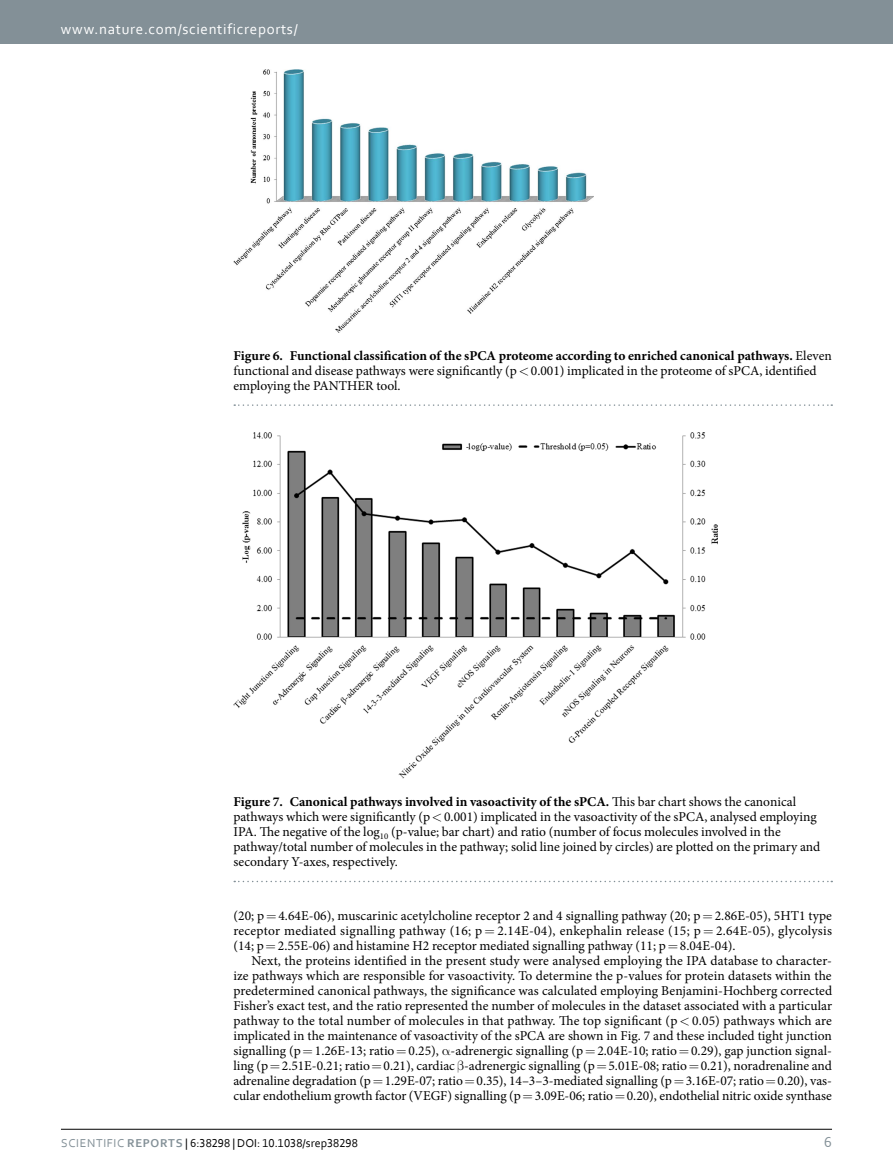
<style>
.page{position:relative;width:893px;height:1174px;background:#fff}
.page>*{position:absolute;margin:0;border:0;box-sizing:border-box;transform-origin:0 0}
.t1{font:15px "Corbel";letter-spacing:.045em;color:#fff}
.t2{font:15px "Corbel";color:#839097}
.t3{font:13.5px/15px "Minion Pro";color:#000;text-align:justify}
.t4{font:12px "Corbel";color:#000}
.s1{font-weight:700}
.s2{color:#839097}
.s3{font-weight:700;color:#839097}
</style>
<div class="page">
<div style="left:0;top:0;width:893px;height:43px;background:#839097"></div>
<hr style="left:61px;top:1129px;width:771px;height:1px;background:#000">
<img style="left:233px;top:70px;width:360px;height:262px">
<svg style="left:234px;top:404px;width:598px;height:2px"></svg>
<img style="left:233px;top:432px;width:484px;height:346px">
<svg style="left:234px;top:880px;width:598px;height:2px"></svg>
<p class="t1" style="left:61px;top:19px;width:238px">www.nature.com/scientificreports/</p>
<p class="t3" style="left:233px;top:348px;width:600px;text-align:left"><span class="s1">Figure 6. Functional classification of the sPCA proteome according to enriched canonical pathways.</span> Eleven functional and disease pathways were significantly (p 0.001) implicated in the proteome of sPCA, identified employing the PANTHER tool.</p>
<p class="t3" style="left:233px;top:794px;width:588px;text-align:left"><span class="s1">Figure 7. Canonical pathways involved in vasoactivity of the sPCA.</span> This bar chart shows the canonical pathways which were significantly (p 0.001) implicated in the vasoactivity of the sPCA, analysed employing IPA. The negative of the log<sub>10</sub> (p-value; bar chart) and ratio (number of focus molecules involved in the pathway/total number of molecules in the pathway; solid line joined by circles) are plotted on the primary and secondary Y-axes, respectively.</p>
<p class="t3" style="left:233px;top:908px;width:600px">(20; p 4.64E-06), muscarinic acetylcholine receptor 2 and 4 signalling pathway (20; p 2.86E-05), 5HT1 type receptor mediated signalling pathway (16; p 2.14E-04), enkephalin release (15; p 2.64E-05), glycolysis (14; p 2.55E-06) and histamine H2 receptor mediated signalling pathway (11; p 8.04E-04).</p>
<p class="t3" style="left:233px;top:953px;width:600px;text-indent:18px">Next, the proteins identified in the present study were analysed employing the IPA database to character&shy;ize pathways which are responsible for vasoactivity. To determine the p-values for protein datasets within the predetermined canonical pathways, the significance was calculated employing Benjamini-Hochberg corrected Fisher’s exact test, and the ratio represented the number of molecules in the dataset associated with a particular pathway to the total number of molecules in that pathway. The top significant (p 0.05) pathways which are implicated in the maintenance of vasoactivity of the sPCA are shown in Fig. 7 and these included tight junction signalling (p 1.26E-13; ratio 0.25), -adrenergic signalling (p 2.04E-10; ratio 0.29), gap junction signal&shy;ling (p 2.51E-0.21; ratio 0.21), cardiac -adrenergic signalling (p 5.01E-08; ratio 0.21), noradrenaline and adrenaline degradation (p 1.29E-07; ratio 0.35), 14–3–3-mediated signalling (p 3.16E-07; ratio 0.20), vas&shy;cular endothelium growth factor (VEGF) signalling (p 3.09E-06; ratio 0.20), endothelial nitric oxide synthase</p>
<p class="t4" style="left:61px;top:1135px;width:298px"><span class="s2">Scientific</span> <span class="s3">REPORTS</span> | 6:38298 | DOI: 10.1038/srep38298</p>
<p class="t2" style="left:824px;top:1132px;width:9px">6</p>
</div>
